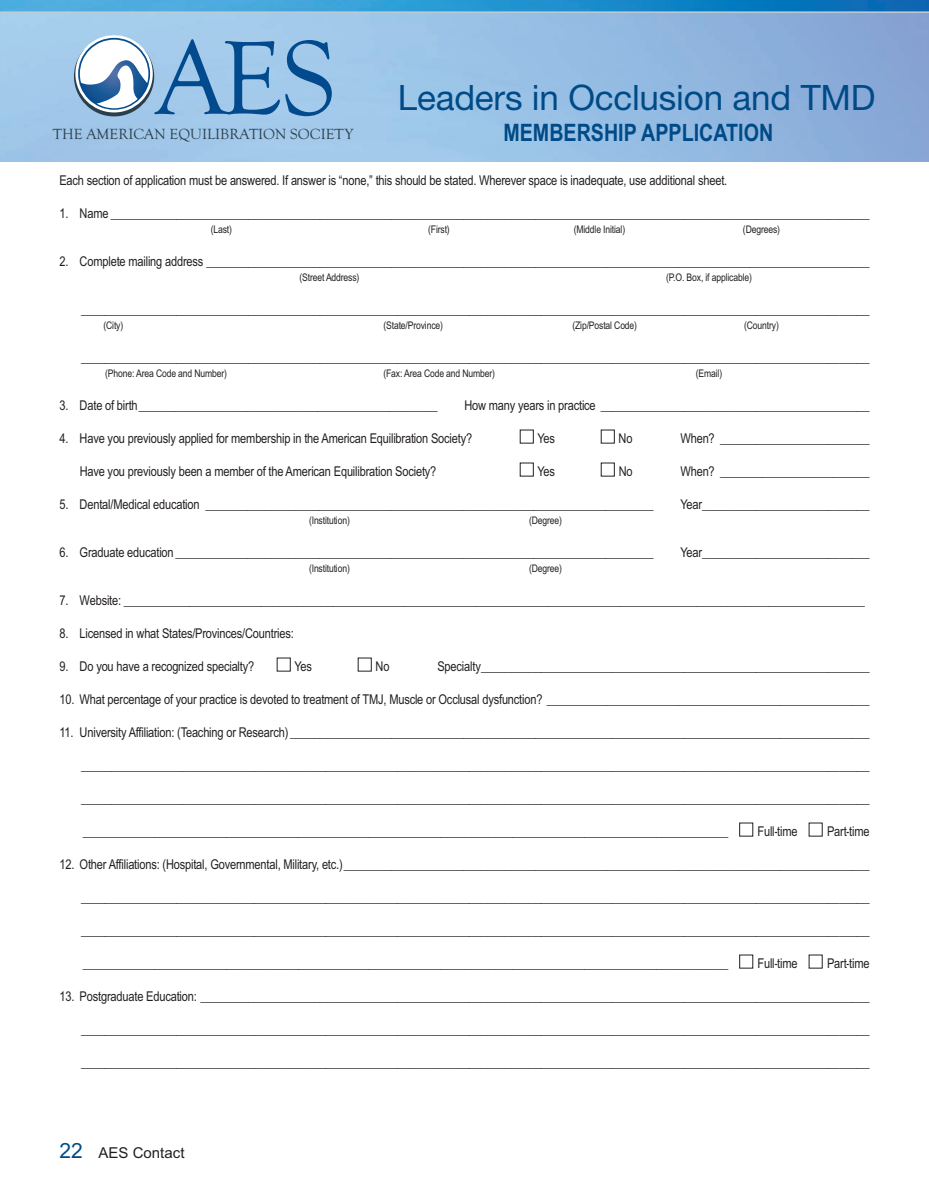
<style>
.page{position:relative;width:929px;height:1188px;background:#fff}
.page>*{position:absolute;margin:0;border:0;box-sizing:border-box;transform-origin:0 0}
.t1{font:35.1px "Helvetica Neue";letter-spacing:-.005em;color:#004b87}
.t2{font:700 24px "Arial Narrow";color:#004b87}
.t3{font:15.3px "Goudy Old Style T";color:#2a3f4b}
.t4{font:15px "Arial";color:#231f20}
.t5{font:13.5px "Arial Narrow";letter-spacing:-.015em;color:#231f20}
.t6{font:10.5px "Arial Narrow";letter-spacing:-.015em;color:#231f20}
.s1{font-size:21px;color:#004b87}
</style>
<div class="page">
<div style="left:739px;top:955px;width:14px;height:13px;border:1px solid #231f20"></div>
<div style="left:739px;top:823px;width:14px;height:13px;border:1px solid #231f20"></div>
<img style="left:0;top:0;width:929px;height:11px">
<svg style="left:74px;top:35px;width:258px;height:81px;background:#8bb3d5"></svg>
<hr style="left:0;top:11px;width:929px;height:2px;background:#bfcbd3">
<p class="t3" style="left:53px;top:125px;width:302px">THE AMERICAN EQUILIBRATION SOCIETY</p>
<h1 class="t1" style="left:398px;top:77px;width:479px">Leaders in Occlusion and TMD</h1>
<h2 class="t2" style="left:503px;top:124px;width:271px">MEMBERSHIP APPLICATION</h2>
<p class="t5" style="left:59px;top:176px;width:669px">Each section of application must be answered. If answer is “none,” this should be stated. Wherever space is inadequate, use additional sheet.</p>
<p class="t5" style="left:59px;top:209px;width:812px">1. Name _______________________________________________________________________________________________________________________________</p>
<p class="t6" style="left:211px;top:226px;width:23px">(Last)</p>
<p class="t6" style="left:428px;top:226px;width:23px">(First)</p>
<p class="t6" style="left:574px;top:226px;width:53px">(Middle Initial)</p>
<p class="t6" style="left:743px;top:226px;width:39px">(Degrees)</p>
<p class="t5" style="left:59px;top:257px;width:812px">2. Complete mailing address _______________________________________________________________________________________________________________</p>
<p class="t6" style="left:299px;top:274px;width:62px">(Street Address)</p>
<p class="t6" style="left:666px;top:274px;width:87px">(P.O. Box, if applicable)</p>
<p class="t5" style="left:81px;top:305px;width:790px">____________________________________________________________________________________________________________________________________</p>
<p class="t6" style="left:103px;top:322px;width:21px">(City)</p>
<p class="t6" style="left:383px;top:322px;width:61px">(State/Province)</p>
<p class="t6" style="left:572px;top:322px;width:66px">(Zip/Postal Code)</p>
<p class="t6" style="left:744px;top:322px;width:36px">(Country)</p>
<p class="t5" style="left:81px;top:353px;width:790px">____________________________________________________________________________________________________________________________________</p>
<p class="t6" style="left:105px;top:370px;width:123px">(Phone: Area Code and Number)</p>
<p class="t6" style="left:383px;top:370px;width:113px">(Fax: Area Code and Number)</p>
<p class="t6" style="left:696px;top:370px;width:28px">(Email)</p>
<p class="t5" style="left:59px;top:401px;width:380px">3. Date of birth__________________________________________________</p>
<p class="t5" style="left:464px;top:401px;width:407px">How many years in practice _____________________________________________</p>
<p class="t5" style="left:59px;top:434px;width:414px">4. Have you previously applied for membership in the American Equilibration Society?</p>
<p class="t5" style="left:537px;top:434px;width:19px">Yes</p>
<p class="t5" style="left:619px;top:434px;width:15px">No</p>
<p class="t5" style="left:680px;top:434px;width:191px">When? _________________________</p>
<p class="t5" style="left:80px;top:467px;width:358px">Have you previously been a member of the American Equilibration Society?</p>
<p class="t5" style="left:537px;top:467px;width:19px">Yes</p>
<p class="t5" style="left:619px;top:467px;width:15px">No</p>
<p class="t5" style="left:680px;top:467px;width:191px">When? _________________________</p>
<p class="t5" style="left:59px;top:500px;width:596px">5. Dental/Medical education ___________________________________________________________________________</p>
<p class="t5" style="left:680px;top:500px;width:191px">Year____________________________</p>
<p class="t6" style="left:309px;top:517px;width:42px">(Institution)</p>
<p class="t6" style="left:529px;top:517px;width:34px">(Degree)</p>
<p class="t5" style="left:59px;top:548px;width:596px">6. Graduate education ________________________________________________________________________________</p>
<p class="t5" style="left:680px;top:548px;width:191px">Year____________________________</p>
<p class="t6" style="left:309px;top:565px;width:42px">(Institution)</p>
<p class="t6" style="left:529px;top:565px;width:34px">(Degree)</p>
<p class="t5" style="left:59px;top:596px;width:807px">7. Website: ____________________________________________________________________________________________________________________________</p>
<p class="t5" style="left:59px;top:629px;width:236px">8. Licensed in what States/Provinces/Countries:</p>
<p class="t5" style="left:59px;top:662px;width:196px">9. Do you have a recognized specialty?</p>
<p class="t5" style="left:294px;top:662px;width:19px">Yes</p>
<p class="t5" style="left:376px;top:662px;width:15px">No</p>
<p class="t5" style="left:437px;top:662px;width:434px">Specialty_________________________________________________________________</p>
<p class="t5" style="left:59px;top:695px;width:812px">10. What percentage of your practice is devoted to treatment of TMJ, Muscle or Occlusal dysfunction? ______________________________________________________</p>
<p class="t5" style="left:59px;top:728px;width:812px">11. University Affiliation: (Teaching or Research) _________________________________________________________________________________________________</p>
<p class="t5" style="left:81px;top:761px;width:790px">____________________________________________________________________________________________________________________________________</p>
<p class="t5" style="left:81px;top:794px;width:790px">____________________________________________________________________________________________________________________________________</p>
<p class="t5" style="left:83px;top:827px;width:647px">____________________________________________________________________________________________________________</p>
<p class="t5" style="left:757px;top:827px;width:42px">Full-time</p>
<p class="t5" style="left:827px;top:827px;width:44px">Part-time</p>
<p class="t5" style="left:59px;top:860px;width:812px">12. Other Affiliations: (Hospital, Governmental, Military, etc.)________________________________________________________________________________________</p>
<p class="t5" style="left:81px;top:893px;width:790px">____________________________________________________________________________________________________________________________________</p>
<p class="t5" style="left:81px;top:926px;width:790px">____________________________________________________________________________________________________________________________________</p>
<p class="t5" style="left:83px;top:959px;width:647px">____________________________________________________________________________________________________________</p>
<p class="t5" style="left:757px;top:959px;width:42px">Full-time</p>
<p class="t5" style="left:827px;top:959px;width:44px">Part-time</p>
<p class="t5" style="left:59px;top:992px;width:812px">13. Postgraduate Education: ________________________________________________________________________________________________________________</p>
<p class="t5" style="left:81px;top:1025px;width:790px">____________________________________________________________________________________________________________________________________</p>
<p class="t5" style="left:81px;top:1058px;width:790px">____________________________________________________________________________________________________________________________________</p>
<p class="t4" style="left:59px;top:1148px;width:127px"><span class="s1">22</span> AES Contact</p>
</div>
